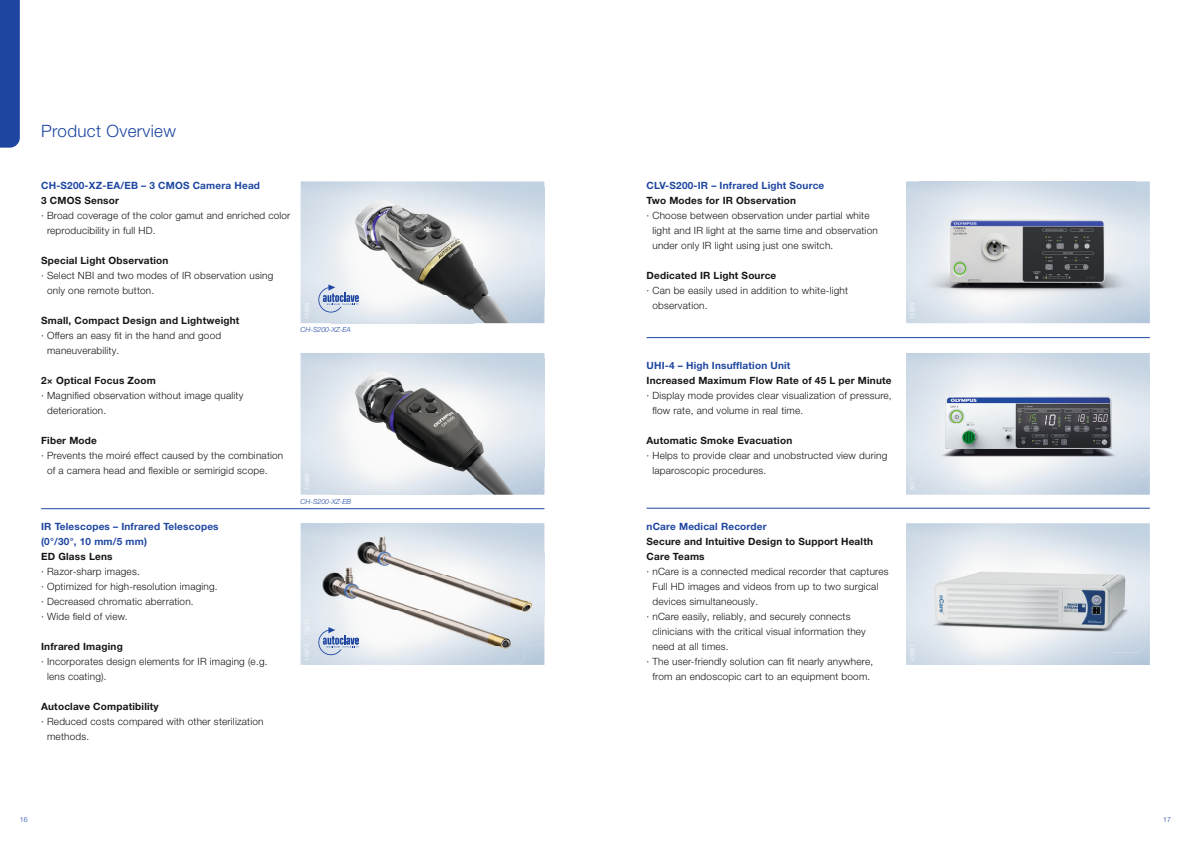
<style>
.page{position:relative;width:1191px;height:842px;background:#fff}
.page>*{position:absolute;margin:0;border:0;box-sizing:border-box;transform-origin:0 0}
.t1{font:300 17px "Helvetica Neue LT Pro";letter-spacing:.02em;color:#1e46a1}
.t2{font:300 10px/15px "Helvetica Neue LT Pro";letter-spacing:.02em;color:#151616}
.t3{font:700 10px/15px "Helvetica Neue LT Pro";letter-spacing:.02em;color:#151616}
.t4{font:700 10px/15px "Helvetica Neue LT Pro";letter-spacing:.02em;color:#1e46a1}
.t5{font:italic 300 7px "Helvetica Neue LT Std";color:#1e46a1}
.t6{font:300 7px "Helvetica Neue LT Pro";color:#1e46a1}
.t7{font:300 6px "Helvetica Neue LT Pro";color:#fff}
</style>
<div class="page">
<div style="left:0;top:0;width:20px;height:148px;background:#1e46a1"></div>
<img style="left:300px;top:523px;width:244px;height:142px">
<hr style="left:41px;top:508px;width:503px;height:1px;background:#1e46a1">
<hr style="left:646px;top:337px;width:503px;height:1px;background:#1e46a1">
<hr style="left:646px;top:508px;width:503px;height:1px;background:#1e46a1">
<img style="left:920px;top:181px;width:216px;height:137px">
<img style="left:309px;top:540px;width:36px;height:94px">
<img style="left:309px;top:634px;width:61px;height:31px">
<img style="left:370px;top:645px;width:155px;height:20px">
<img style="left:906px;top:371px;width:243px;height:105px">
<img style="left:300px;top:181px;width:244px;height:142px">
<img style="left:332px;top:187px;width:212px;height:136px">
<svg style="left:318px;top:284px;width:41px;height:29px"></svg>
<img style="left:345px;top:523px;width:166px;height:17px">
<img style="left:544px;top:523px;width:1px;height:21px">
<img style="left:544px;top:544px;width:1px;height:98px">
<img style="left:511px;top:523px;width:33px;height:31px">
<img style="left:525px;top:554px;width:19px;height:91px">
<img style="left:345px;top:540px;width:180px;height:105px">
<svg style="left:318px;top:627px;width:41px;height:28px"></svg>
<img style="left:300px;top:353px;width:244px;height:142px">
<img style="left:332px;top:359px;width:212px;height:136px">
<img style="left:912px;top:547px;width:233px;height:106px">
<h1 class="t1" style="left:41px;top:121px;width:136px">Product Overview</h1>
<p class="t4" style="left:41px;top:177px;width:220px">CH-S200-XZ-EA/EB – 3 CMOS Camera Head</p>
<p class="t3" style="left:41px;top:192px;width:79px">3 CMOS Sensor</p>
<p class="t2" style="left:47px;top:207px;width:245px;text-indent:-6px">· Broad coverage of the color gamut and enriched color reproducibility in full HD.</p>
<p class="t3" style="left:41px;top:252px;width:129px">Special Light Observation</p>
<p class="t2" style="left:47px;top:267px;width:228px;text-indent:-6px">· Select NBI and two modes of IR observation using only one remote button.</p>
<p class="t3" style="left:41px;top:312px;width:200px">Small, Compact Design and Lightweight</p>
<p class="t2" style="left:47px;top:327px;width:176px;text-indent:-6px">· Offers an easy fit in the hand and good maneuverability.</p>
<p class="t3" style="left:41px;top:372px;width:116px">2× Optical Focus Zoom</p>
<p class="t2" style="left:47px;top:387px;width:198px;text-indent:-6px">· Magnified observation without image quality deterioration.</p>
<p class="t3" style="left:41px;top:432px;width:57px">Fiber Mode</p>
<p class="t2" style="left:47px;top:447px;width:238px;text-indent:-6px">· Prevents the moiré effect caused by the combination of a camera head and flexible or semirigid scope.</p>
<p class="t4" style="left:41px;top:519px;width:179px">IR Telescopes – Infrared Telescopes (0°/30°, 10 mm/5 mm)</p>
<p class="t3" style="left:41px;top:549px;width:73px">ED Glass Lens</p>
<p class="t2" style="left:41px;top:564px;width:178px">· Razor-sharp images.<br>· Optimized for high-resolution imaging. · Decreased chromatic aberration.<br>· Wide field of view.</p>
<p class="t3" style="left:41px;top:639px;width:83px">Infrared Imaging</p>
<p class="t2" style="left:47px;top:654px;width:222px;text-indent:-6px">· Incorporates design elements for IR imaging (e.g. lens coating).</p>
<p class="t3" style="left:41px;top:699px;width:119px">Autoclave Compatibility</p>
<p class="t2" style="left:47px;top:714px;width:218px;text-indent:-6px">· Reduced costs compared with other sterilization methods.</p>
<p class="t5" style="left:300px;top:326px;width:52px">CH-S200-XZ-EA</p>
<p class="t7" style="left:303px;top:490px;width:18px;rotate:-90deg">15968</p>
<p class="t5" style="left:300px;top:497px;width:52px">CH-S200-XZ-EB</p>
<p class="t4" style="left:646px;top:177px;width:179px">CLV-S200-IR – Infrared Light Source</p>
<p class="t3" style="left:646px;top:192px;width:151px">Two Modes for IR Observation</p>
<p class="t2" style="left:652px;top:207px;width:227px;text-indent:-6px">· Choose between observation under partial white light and IR light at the same time and observation under only IR light using just one switch.</p>
<p class="t3" style="left:646px;top:267px;width:131px">Dedicated IR Light Source</p>
<p class="t2" style="left:652px;top:282px;width:197px;text-indent:-6px">· Can be easily used in addition to white-light observation.</p>
<p class="t4" style="left:646px;top:357px;width:145px">UHI-4 – High Insufflation Unit</p>
<p class="t3" style="left:646px;top:372px;width:247px">Increased Maximum Flow Rate of 45 L per Minute</p>
<p class="t2" style="left:652px;top:387px;width:241px;text-indent:-6px">· Display mode provides clear visualization of pressure, flow rate, and volume in real time.</p>
<p class="t3" style="left:646px;top:432px;width:147px">Automatic Smoke Evacuation</p>
<p class="t2" style="left:652px;top:447px;width:236px;text-indent:-6px">· Helps to provide clear and unobstructed view during laparoscopic procedures.</p>
<p class="t7" style="left:908px;top:319px;width:18px;rotate:-90deg">15979</p>
<p class="t4" style="left:646px;top:519px;width:122px">nCare Medical Recorder</p>
<p class="t3" style="left:646px;top:534px;width:228px">Secure and Intuitive Design to Support Health<br>Care Teams</p>
<p class="t2" style="left:646px;top:564px;width:243px">· nCare is a connected medical recorder that captures</p>
<p class="t2" style="left:652px;top:579px;width:227px">Full HD images and videos from up to two surgical</p>
<p class="t2" style="left:652px;top:594px;width:107px">devices simultaneously.</p>
<p class="t2" style="left:646px;top:609px;width:205px">· nCare easily, reliably, and securely connects</p>
<p class="t2" style="left:652px;top:624px;width:215px">clinicians with the critical visual information they</p>
<p class="t2" style="left:652px;top:639px;width:78px">need at all times.</p>
<p class="t2" style="left:646px;top:654px;width:228px">· The user-friendly solution can fit nearly anywhere,</p>
<p class="t2" style="left:652px;top:669px;width:219px">from an endoscopic cart to an equipment boom.</p>
<p class="t6" style="left:20px;top:815px;width:9px">16</p>
<p class="t6" style="left:1163px;top:815px;width:9px">17</p>
</div>
